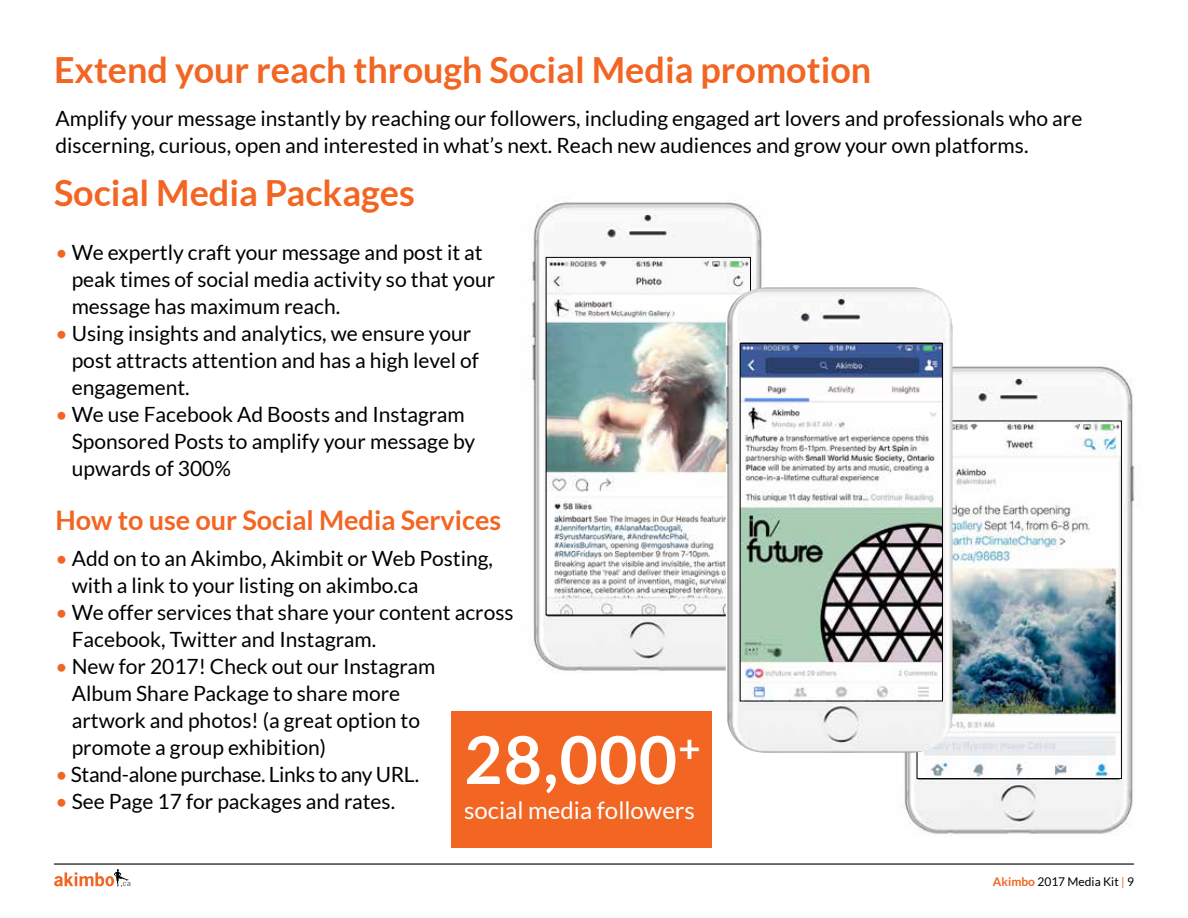
<style>
.page{position:relative;width:1188px;height:918px;background:#fff}
.page>*{position:absolute;margin:0;border:0;box-sizing:border-box;transform-origin:0 0}
.t1{font:700 66px "Lato";color:#fff}
.t2{font:700 36px "Lato";color:#f26522}
.t3{font:700 27px "Lato";color:#f26522}
.t4{font:24px "Lato";color:#fff}
.t5{font:21px/27px "Lato";color:#000}
.t6{font:21px "Lato";letter-spacing:-.02em;color:#000}
.t7{font:12px "Lato";color:#000}
.s1{color:#f26522}
.s2{font-weight:700;color:#f26522}
</style>
<div class="page">
<hr style="left:54px;top:863px;width:1080px;height:2px;background:#000">
<svg style="left:54px;top:869px;width:77px;height:17px"></svg>
<img style="left:531px;top:199px;width:251px;height:472px">
<img style="left:904px;top:364px;width:237px;height:470px">
<img style="left:548px;top:259px;width:201px;height:354px">
<div style="left:546px;top:257px;width:205px;height:358px;border:1px solid #000"></div>
<img style="left:919px;top:423px;width:201px;height:354px">
<div style="left:917px;top:421px;width:205px;height:358px;border:1px solid #000"></div>
<img style="left:726px;top:288px;width:227px;height:465px">
<img style="left:742px;top:345px;width:199px;height:354px">
<div style="left:740px;top:343px;width:203px;height:358px;border:1px solid #000"></div>
<div style="left:451px;top:711px;width:260px;height:137px;background:#f26522"></div>
<h2 class="t2" style="left:54px;top:49px;width:819px">Extend your reach through Social Media promotion</h2>
<p class="t5" style="left:56px;top:105px;width:1028px">Amplify your message instantly by reaching our followers, including engaged art lovers and professionals who are discerning, curious, open and interested in what’s next. Reach new audiences and grow your own platforms.</p>
<h2 class="t2" style="left:54px;top:172px;width:362px">Social Media Packages</h2>
<p class="t5" style="left:72px;top:238px;width:425px;text-indent:-16px"><span class="s1">•</span> We expertly craft your message and post it at peak times of social media activity so that your message has maximum reach.</p>
<p class="t5" style="left:72px;top:319px;width:409px;text-indent:-16px"><span class="s1">•</span> Using insights and analytics, we ensure your post attracts attention and has a high level of engagement.</p>
<p class="t5" style="left:72px;top:400px;width:405px;text-indent:-16px"><span class="s1">•</span> We use Facebook Ad Boosts and Instagram<br>Sponsored Posts to amplify your message by upwards of 300%</p>
<p class="t3" style="left:56px;top:504px;width:447px">How to use our Social Media Services</p>
<p class="t5" style="left:72px;top:544px;width:423px;text-indent:-16px"><span class="s1">•</span> Add on to an Akimbo, Akimbit or Web Posting, with a link to your listing on akimbo.ca</p>
<p class="t5" style="left:72px;top:598px;width:443px;text-indent:-16px"><span class="s1">•</span> We offer services that share your content across<br>Facebook, Twitter and Instagram.</p>
<p class="t5" style="left:72px;top:652px;width:365px;text-indent:-16px"><span class="s1">•</span> New for 2017! Check out our Instagram Album Share Package to share more artwork and photos! (a great option to promote a group exhibition)</p>
<p class="t6" style="left:56px;top:762px;width:365px"><span class="s1">•</span> Stand-alone purchase. Links to any URL.</p>
<p class="t5" style="left:56px;top:787px;width:341px"><span class="s1">•</span> See Page 17 for packages and rates.</p>
<p class="t4" style="left:464px;top:797px;width:232px">social media followers</p>
<h1 class="t1" style="left:464px;top:722px;width:238px">28,000<sup>+</sup></h1>
<p class="t7" style="left:993px;top:875px;width:143px"><span class="s2">Akimbo</span> 2017 Media Kit <span class="s1">|</span> 9</p>
</div>
